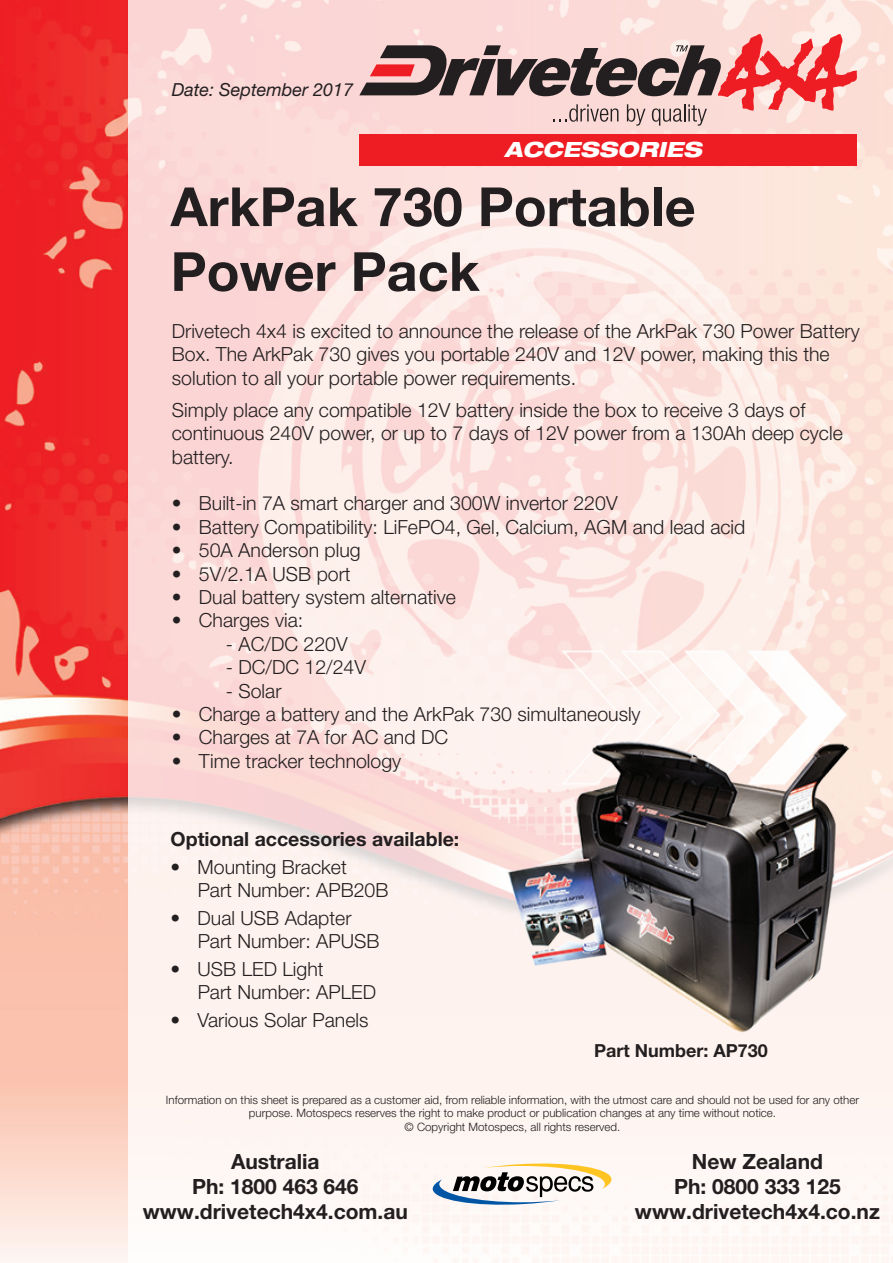
<style>
.page{position:relative;width:893px;height:1263px;background:#fff}
.page>*{position:absolute;margin:0;border:0;box-sizing:border-box;transform-origin:0 0}
.t1{font:700 54px/64.8px "Helvetica Neue";color:#231f20}
.t2{font:700 21px/25.2px "Helvetica Neue";color:#231f20;text-align:center}
.t3{font:italic 800 expanded 21px "Helvetica Neue LT Pro";color:#fff}
.t4{font:300 19.5px/23.4px "Helvetica Neue LT Pro";color:#231f20}
.t5{font:700 19.5px "Helvetica Neue LT Pro";color:#231f20}
.t6{font:italic 18px "Helvetica Neue LT Pro";color:#231f20}
.t7{font:700 18px "Helvetica Neue LT Pro";color:#231f20}
.t8{font:300 11.55px/13.6px "Helvetica Neue LT Pro";color:#231f20;text-align:center}
</style>
<div class="page">
<img style="left:0;top:0;width:893px;height:1263px">
<svg style="left:359px;top:34px;width:498px;height:92px;background:#c99b9a"></svg>
<svg style="left:433px;top:1163px;width:178px;height:42px"></svg>
<div style="left:359px;top:134px;width:498px;height:31px;background:#ee1d23"></div>
<img style="left:500px;top:733px;width:362px;height:309px">
<p class="t6" style="left:172px;top:79px;width:183px">Date: September 2017</p>
<p class="t3" style="left:504px;top:136px;width:199px">ACCESSORIES</p>
<h1 class="t1" style="left:171px;top:173px;width:527px">ArkPak 730 Portable<br>Power Pack</h1>
<p class="t4" style="left:172px;top:319px;width:689px">Drivetech 4x4 is excited to announce the release of the ArkPak 730 Power Battery<br>Box. The ArkPak 730 gives you portable 240V and 12V power, making this the solution to all your portable power requirements.</p>
<p class="t4" style="left:172px;top:398px;width:672px">Simply place any compatible 12V battery inside the box to receive 3 days of continuous 240V power, or up to 7 days of 12V power from a 130Ah deep cycle battery.</p>
<p class="t4" style="left:172px;top:491px;width:447px">• Built-in 7A smart charger and 300W invertor 220V</p>
<p class="t4" style="left:172px;top:515px;width:575px">• Battery Compatibility: LiFePO4, Gel, Calcium, AGM and lead acid</p>
<p class="t4" style="left:172px;top:538px;width:190px">• 50A Anderson plug</p>
<p class="t4" style="left:172px;top:561px;width:180px">• 5V/2.1A USB port</p>
<p class="t4" style="left:172px;top:585px;width:286px">• Dual battery system alternative</p>
<p class="t4" style="left:172px;top:608px;width:133px">• Charges via:</p>
<p class="t4" style="left:226px;top:632px;width:123px">- AC/DC 220V</p>
<p class="t4" style="left:226px;top:655px;width:142px">- DC/DC 12/24V</p>
<p class="t4" style="left:226px;top:678px;width:57px">- Solar</p>
<p class="t4" style="left:172px;top:702px;width:470px">• Charge a battery and the ArkPak 730 simultaneously</p>
<p class="t4" style="left:172px;top:725px;width:278px">• Charges at 7A for AC and DC</p>
<p class="t4" style="left:172px;top:749px;width:231px">• Time tracker technology</p>
<p class="t5" style="left:171px;top:827px;width:290px">Optional accessories available:</p>
<p class="t4" style="left:198px;top:854px;width:192px;text-indent:-27px">• Mounting Bracket<br>Part Number: APB20B</p>
<p class="t4" style="left:198px;top:905px;width:183px;text-indent:-27px">• Dual USB Adapter<br>Part Number: APUSB</p>
<p class="t4" style="left:198px;top:956px;width:180px;text-indent:-27px">• USB LED Light<br>Part Number: APLED</p>
<p class="t4" style="left:171px;top:1008px;width:199px">• Various Solar Panels</p>
<p class="t7" style="left:594px;top:1039px;width:175px">Part Number: AP730</p>
<p class="t8" style="left:166px;top:1092px;width:695px">Information on this sheet is prepared as a customer aid, from reliable information, with the utmost care and should not be used for any other purpose. Motospecs reserves the right to make product or publication changes at any time without notice.<br>© Copyright Motospecs, all rights reserved.</p>
<p class="t2" style="left:143px;top:1148px;width:267px">Australia<br>Ph: 1800 463 646 www.drivetech4x4.com.au</p>
<p class="t2" style="left:635px;top:1148px;width:247px">New Zealand<br>Ph: 0800 333 125 www.drivetech4x4.co.nz</p>
</div>
